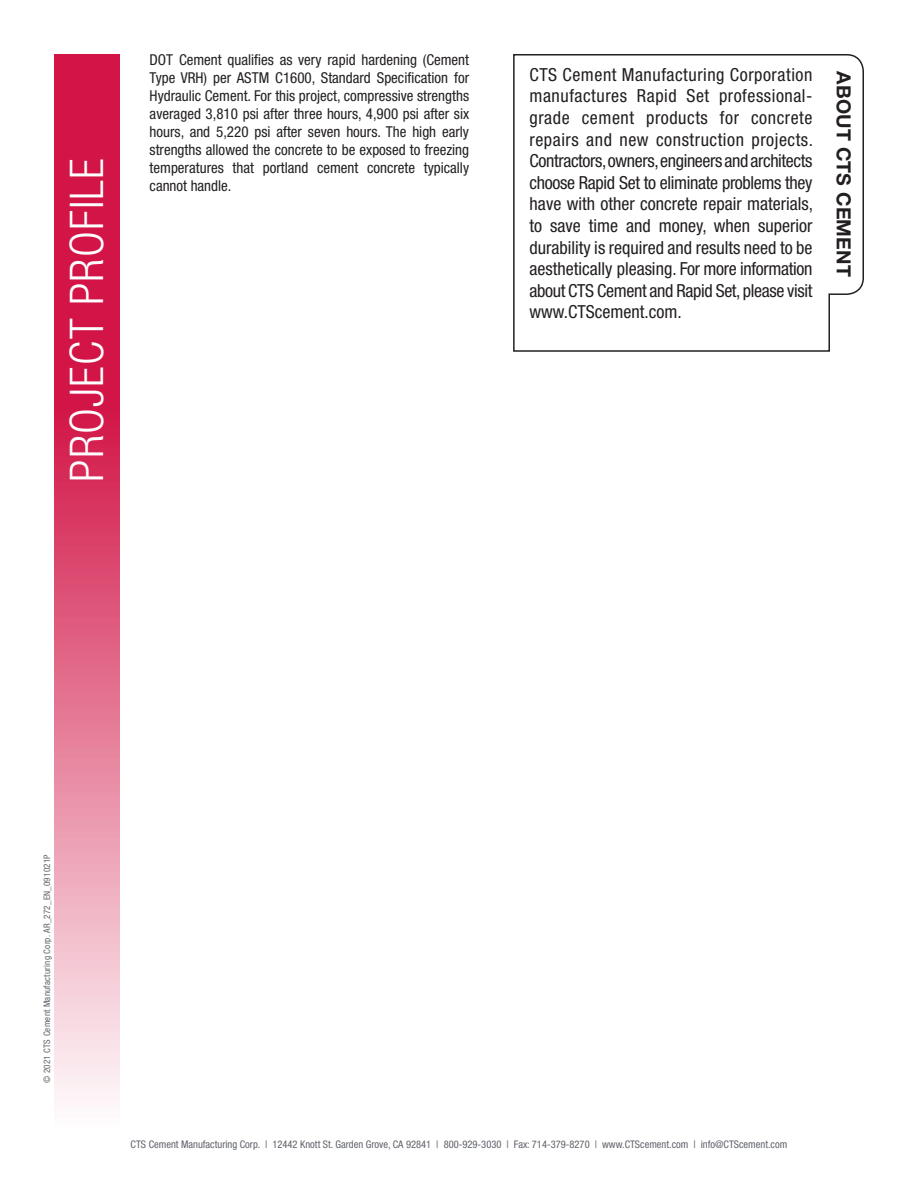
<style>
.page{position:relative;width:918px;height:1188px;background:#fff}
.page>*{position:absolute;margin:0;border:0;box-sizing:border-box;transform-origin:0 0}
.t1{font:300 condensed 46.5px "Helvetica Neue LT Std";letter-spacing:.025em;color:#fff}
.t2{font:700 19.5px "Helvetica Neue LT Std";letter-spacing:.01em;color:#231f20}
.t3{font:condensed 18px/21.6px "Helvetica Neue LT Std";letter-spacing:-.02em;color:#231f20;text-align:justify}
.t4{font:condensed 15px/18px "Helvetica Neue LT Std";color:#231f20;text-align:justify}
.t5{font:condensed 10.5px "Helvetica Neue LT Std";color:#5f6369}
.t6{font:condensed 9px "Helvetica Neue LT Std";letter-spacing:.025em;color:#5f6369}
</style>
<div class="page">
<svg style="left:54px;top:54px;width:65px;height:1047px;background:#e05e80"></svg>
<svg style="left:513px;top:54px;width:351px;height:298px"></svg>
<h1 class="t1" style="left:60px;top:482px;width:325px;rotate:-90deg">PROJECT PROFILE</h1>
<p class="t4" style="left:150px;top:50px;width:321px">DOT Cement qualifies as very rapid hardening (Cement Type VRH) per ASTM C1600, Standard Specification for Hydraulic Cement. For this project, compressive strengths averaged 3,810 psi after three hours, 4,900 psi after six hours, and 5,220 psi after seven hours. The high early strengths allowed the concrete to be exposed to freezing temperatures that portland cement concrete typically cannot handle.</p>
<p class="t3" style="left:530px;top:64px;width:285px">CTS Cement Manufacturing Corporation manufactures Rapid Set professional&shy;grade cement products for concrete repairs and new construction projects.<br>Contractors, owners, engineers and architects choose Rapid Set to eliminate problems they have with other concrete repair materials, to save time and money, when superior durability is required and results need to be aesthetically pleasing. For more information about CTS Cement and Rapid Set, please visit www.CTScement.com.</p>
<p class="t2" style="left:856px;top:71px;width:207px;rotate:90deg">ABOUT CTS CEMENT</p>
<p class="t6" style="left:42px;top:1083px;width:230px;rotate:-90deg">© 2021 CTS Cement Manufacturing Corp. AR_272_EN_091021P</p>
<p class="t5" style="left:131px;top:1138px;width:658px">CTS Cement Manufacturing Corp. | 12442 Knott St. Garden Grove, CA 92841 | 800-929-3030 | Fax: 714-379-8270 | www.CTScement.com | info@CTScement.com</p>
</div>
